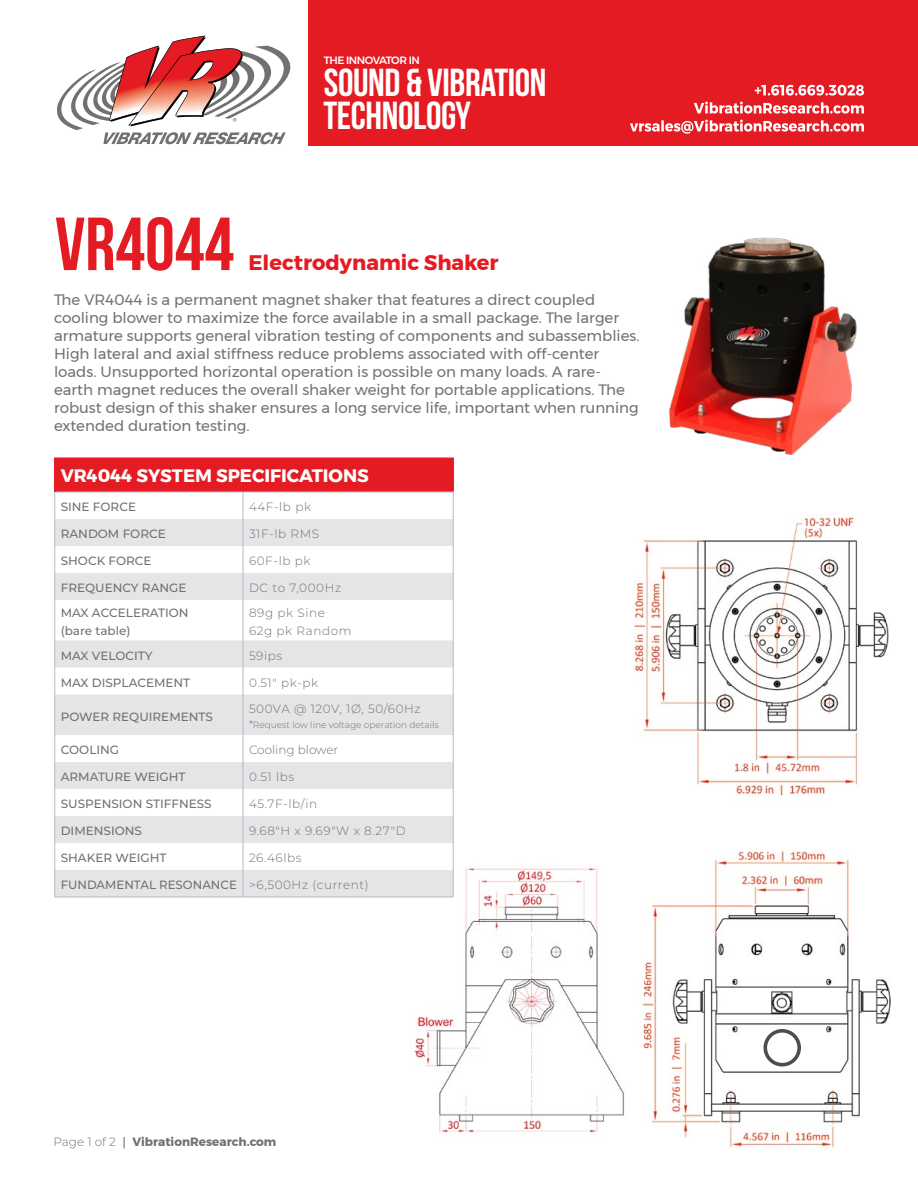
<style>
.page{position:relative;width:918px;height:1188px;background:#fff}
.page>*{position:absolute;margin:0;border:0;box-sizing:border-box;transform-origin:0 0}
.t1{font:75px "Bebas Neue";color:#e51b23}
.t2{font:39px/33px "Bebas Neue";letter-spacing:-.01em;color:#fff}
.t3{font:700 21px "Montserrat";color:#e51b23}
.t4{font:700 18px "Montserrat";color:#fff}
.t5{font:15px/18px "Montserrat";color:#707272}
.t6{font:500 12px/18px "Montserrat";color:#707272}
.t7{font:300 12px/18px "Montserrat";letter-spacing:.05em;color:#707272}
.t8{font:700 12px "Montserrat";color:#707272}
.t9{font:300 12px "Montserrat";color:#707272}
.t10{font:500 10.65px "Montserrat";letter-spacing:-.045em;color:#fff}
.t11{font:300 9px "Montserrat";color:#707272}
.s1{font-size:10.5px}
.s2{font-weight:300}
.s3{font-weight:500}
</style>
<div class="page">
<img style="left:414px;top:868px;width:210px;height:265px">
<div style="left:55px;top:458px;width:398px;height:34px;background:#e51b23"></div>
<svg style="left:55px;top:519px;width:398px;height:378px;fill:#e4e5e6"></svg>
<hr style="left:452px;top:459px;width:2px;height:33px;background:#e51b23">
<hr style="left:54px;top:492px;width:189px;height:1px;background:#b6b9be">
<hr style="left:243px;top:492px;width:211px;height:1px;background:#b6b9be">
<hr style="left:54px;top:897px;width:189px;height:1px;background:#b6b9be">
<hr style="left:243px;top:897px;width:211px;height:1px;background:#b6b9be">
<svg style="left:54px;top:492px;width:1px;height:108px"></svg>
<svg style="left:243px;top:492px;width:1px;height:108px"></svg>
<svg style="left:453px;top:492px;width:1px;height:108px"></svg>
<hr style="left:54px;top:600px;width:1px;height:40px;background:#b6b9be">
<hr style="left:243px;top:600px;width:1px;height:40px;background:#b6b9be">
<hr style="left:453px;top:600px;width:1px;height:40px;background:#b6b9be">
<svg style="left:54px;top:640px;width:1px;height:54px"></svg>
<svg style="left:243px;top:640px;width:1px;height:54px"></svg>
<svg style="left:453px;top:640px;width:1px;height:54px"></svg>
<hr style="left:54px;top:694px;width:1px;height:41px;background:#b6b9be">
<hr style="left:243px;top:694px;width:1px;height:41px;background:#b6b9be">
<hr style="left:453px;top:694px;width:1px;height:41px;background:#b6b9be">
<svg style="left:54px;top:735px;width:1px;height:162px"></svg>
<svg style="left:243px;top:735px;width:1px;height:162px"></svg>
<svg style="left:453px;top:735px;width:1px;height:162px"></svg>
<hr style="left:54px;top:458px;width:189px;height:1px;background:#e51b23">
<hr style="left:54px;top:459px;width:2px;height:33px;background:#e51b23">
<hr style="left:243px;top:458px;width:211px;height:1px;background:#e51b23">
<div style="left:308px;top:0;width:610px;height:146px;background:#e51b23"></div>
<svg style="left:755px;top:85px;width:109px;height:11px"></svg>
<svg style="left:694px;top:102px;width:170px;height:12px"></svg>
<svg style="left:630px;top:120px;width:234px;height:14px"></svg>
<img style="left:633px;top:514px;width:256px;height:282px">
<svg style="left:57px;top:36px;width:234px;height:108px"></svg>
<img style="left:642px;top:850px;width:249px;height:298px">
<div style="left:763px;top:1029px;width:38px;height:38px;border:4px solid #4d4d4f;border-radius:50%"></div>
<img style="left:669px;top:237px;width:188px;height:218px">
<p class="t10" style="left:324px;top:52px;width:97px">THE INNOVATOR IN</p>
<h2 class="t2" style="left:323px;top:65px;width:225px">SOUND &amp; VIBRATION<br>TECHNOLOGY</h2>
<h1 class="t1" style="left:55px;top:203px;width:181px">VR4044</h1>
<h3 class="t3" style="left:248px;top:246px;width:252px">Electrodynamic Shaker</h3>
<p class="t5" style="left:54px;top:290px;width:587px">The VR4044 is a permanent magnet shaker that features a direct coupled cooling blower to maximize the force available in a small package. The larger armature supports general vibration testing of components and subassemblies.<br>High lateral and axial stiffness reduce problems associated with off-center loads. Unsupported horizontal operation is possible on many loads. A rare&shy;earth magnet reduces the overall shaker weight for portable applications. The robust design of this shaker ensures a long service life, important when running extended duration testing.</p>
<p class="t4" style="left:61px;top:461px;width:310px">VR4044 SYSTEM SPECIFICATIONS</p>
<p class="t6" style="left:61px;top:498px;width:77px">SINE FORCE</p>
<p class="t7" style="left:249px;top:498px;width:64px">44F-lb pk</p>
<p class="t6" style="left:61px;top:525px;width:107px">RANDOM FORCE</p>
<p class="t7" style="left:249px;top:525px;width:72px">31F-lb RMS</p>
<p class="t6" style="left:61px;top:552px;width:92px">SHOCK FORCE</p>
<p class="t7" style="left:249px;top:552px;width:63px">60F-lb pk</p>
<p class="t6" style="left:61px;top:579px;width:127px">FREQUENCY RANGE</p>
<p class="t7" style="left:249px;top:579px;width:94px">DC to 7,000Hz</p>
<p class="t6" style="left:61px;top:603px;width:129px">MAX ACCELERATION (bare table)</p>
<p class="t7" style="left:249px;top:603px;width:104px">89g pk Sine<br>62g pk Random</p>
<p class="t6" style="left:61px;top:646px;width:93px">MAX VELOCITY</p>
<p class="t7" style="left:249px;top:646px;width:35px">59ips</p>
<p class="t6" style="left:61px;top:673px;width:131px">MAX DISPLACEMENT</p>
<p class="t7" style="left:249px;top:673px;width:71px">0.51" pk-pk</p>
<p class="t6" style="left:61px;top:707px;width:154px">POWER REQUIREMENTS</p>
<p class="t7" style="left:249px;top:699px;width:173px">500VA @ 120V, 1Ø, 50/60Hz</p>
<p class="t11" style="left:249px;top:719px;width:191px"><span class="s1">*</span>Request low line voltage operation details</p>
<p class="t6" style="left:61px;top:741px;width:60px">COOLING</p>
<p class="t9" style="left:249px;top:742px;width:91px">Cooling blower</p>
<p class="t6" style="left:61px;top:768px;width:126px">ARMATURE WEIGHT</p>
<p class="t7" style="left:249px;top:768px;width:47px">0.51 lbs</p>
<p class="t6" style="left:61px;top:795px;width:152px">SUSPENSION STIFFNESS</p>
<p class="t7" style="left:249px;top:795px;width:70px">45.7F-lb/in</p>
<p class="t6" style="left:61px;top:822px;width:83px">DIMENSIONS</p>
<p class="t7" style="left:249px;top:822px;width:158px">9.68"H x 9.69"W x 8.27"D</p>
<p class="t6" style="left:61px;top:849px;width:107px">SHAKER WEIGHT</p>
<p class="t7" style="left:249px;top:849px;width:54px">26.46lbs</p>
<p class="t6" style="left:61px;top:875px;width:309px">FUNDAMENTAL RESONANCE <span class="s2">&gt;6,500Hz (current)</span></p>
<p class="t8" style="left:54px;top:1132px;width:224px"><span class="s2">Page 1 of 2</span> <span class="s3">|</span> VibrationResearch.com</p>
</div>
